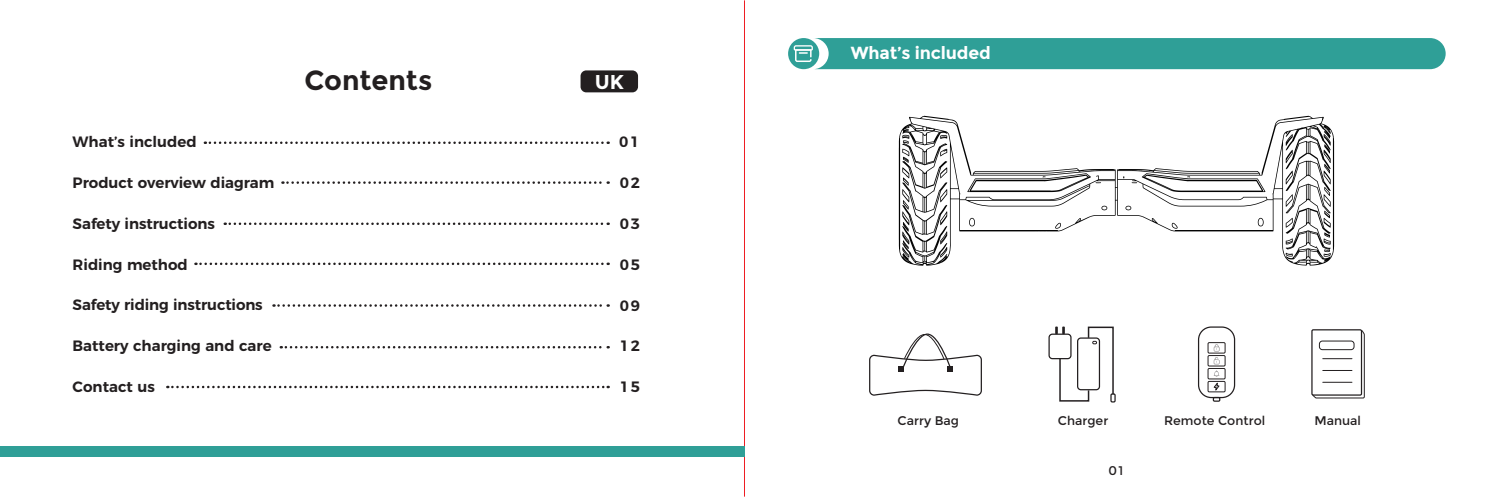
<style>
.page{position:relative;width:1489px;height:497px;background:#fff}
.page>*{position:absolute;margin:0;border:0;box-sizing:border-box;transform-origin:0 0}
.t1{font:700 27.5px "Montserrat";color:#231f20}
.t2{font:700 20px "Montserrat";color:#fff}
.t3{font:700 17.5px "Montserrat";letter-spacing:-.01em;color:#fff}
.t4{font:600 15px "Montserrat";letter-spacing:-.005em;color:#231f20}
.t5{font:12.5px "Montserrat";color:#231f20}
</style>
<div class="page">
<svg style="left:899px;top:116px;width:435px;height:150px"></svg>
<svg style="left:940px;top:167px;width:7px;height:11px"></svg>
<svg style="left:902px;top:135px;width:7px;height:123px"></svg>
<svg style="left:940px;top:135px;width:7px;height:4px"></svg>
<svg style="left:1286px;top:218px;width:7px;height:10px"></svg>
<svg style="left:1132px;top:173px;width:133px;height:19px"></svg>
<svg style="left:1125px;top:206px;width:6px;height:4px"></svg>
<svg style="left:1172px;top:223px;width:6px;height:6px"></svg>
<svg style="left:1258px;top:218px;width:6px;height:8px"></svg>
<svg style="left:1324px;top:134px;width:7px;height:123px"></svg>
<hr style="left:744px;top:0;width:1px;height:496px;background:#ee1d23">
<div style="left:0;top:447px;width:745px;height:10px;background:#2f9f97"></div>
<svg style="left:869px;top:333px;width:113px;height:63px"></svg>
<div style="left:1048px;top:333px;width:23px;height:26px;border:1px solid #231f20;border-radius:3px"></div>
<div style="left:1110px;top:393px;width:6px;height:9px;border:1px solid #231f20"></div>
<svg style="left:1055px;top:326px;width:59px;height:76px"></svg>
<div style="left:1198px;top:326px;width:37px;height:72px;border:1px solid #231f20;border-radius:13px"></div>
<div style="left:1208px;top:342px;width:17px;height:11px;border:1px solid #231f20"></div>
<div style="left:1208px;top:355px;width:17px;height:11px;border:1px solid #231f20"></div>
<div style="left:1208px;top:368px;width:17px;height:11px;border:1px solid #231f20"></div>
<div style="left:1208px;top:381px;width:17px;height:11px;border:1px solid #231f20"></div>
<svg style="left:1214px;top:344px;width:5px;height:7px"></svg>
<svg style="left:1214px;top:357px;width:5px;height:7px"></svg>
<svg style="left:1214px;top:371px;width:5px;height:6px"></svg>
<svg style="left:1213px;top:383px;width:7px;height:19px"></svg>
<div style="left:1311px;top:329px;width:51px;height:67px;border:1px solid #231f20"></div>
<svg style="left:1312px;top:330px;width:53px;height:69px"></svg>
<div style="left:788px;top:38px;width:31px;height:31px;background:#2f9f97;border-radius:50%"></div>
<div style="left:794px;top:38px;width:652px;height:31px;background:#2f9f97"></div>
<div style="left:581px;top:70px;width:57px;height:22px;background:#231f20;border-radius:6px"></div>
<svg style="left:205px;top:141px;width:404px;height:3px"></svg>
<svg style="left:282px;top:181px;width:327px;height:3px"></svg>
<svg style="left:225px;top:222px;width:384px;height:3px"></svg>
<svg style="left:195px;top:262px;width:414px;height:3px"></svg>
<svg style="left:273px;top:304px;width:336px;height:3px"></svg>
<svg style="left:281px;top:346px;width:328px;height:2px"></svg>
<svg style="left:167px;top:386px;width:442px;height:2px"></svg>
<h1 class="t1" style="left:305px;top:64px;width:129px">Contents</h1>
<h2 class="t2" style="left:595px;top:70px;width:31px">UK</h2>
<p class="t4" style="left:73px;top:129px;width:126px">What’s included</p>
<p class="t4" style="left:619px;top:129px;width:22px">01</p>
<p class="t4" style="left:620px;top:170px;width:22px">02</p>
<p class="t4" style="left:620px;top:211px;width:22px">03</p>
<p class="t4" style="left:620px;top:252px;width:22px">05</p>
<p class="t4" style="left:620px;top:293px;width:22px">09</p>
<p class="t4" style="left:620px;top:334px;width:22px">12</p>
<p class="t4" style="left:620px;top:375px;width:22px">15</p>
<p class="t4" style="left:73px;top:170px;width:203px">Product overview diagram</p>
<p class="t4" style="left:73px;top:211px;width:144px">Safety instructions</p>
<p class="t4" style="left:73px;top:252px;width:117px">Riding method</p>
<p class="t4" style="left:73px;top:293px;width:192px">Safety riding instructions</p>
<p class="t4" style="left:73px;top:334px;width:201px">Battery charging and care</p>
<p class="t4" style="left:73px;top:375px;width:84px">Contact us</p>
<p class="t3" style="left:851px;top:42px;width:141px">What’s included</p>
<p class="t5" style="left:898px;top:413px;width:63px">Carry Bag</p>
<p class="t5" style="left:1058px;top:413px;width:52px">Charger</p>
<p class="t5" style="left:1164px;top:413px;width:103px">Remote Control</p>
<p class="t5" style="left:1314px;top:413px;width:48px">Manual</p>
<p class="t5" style="left:1108px;top:463px;width:16px">01</p>
</div>
